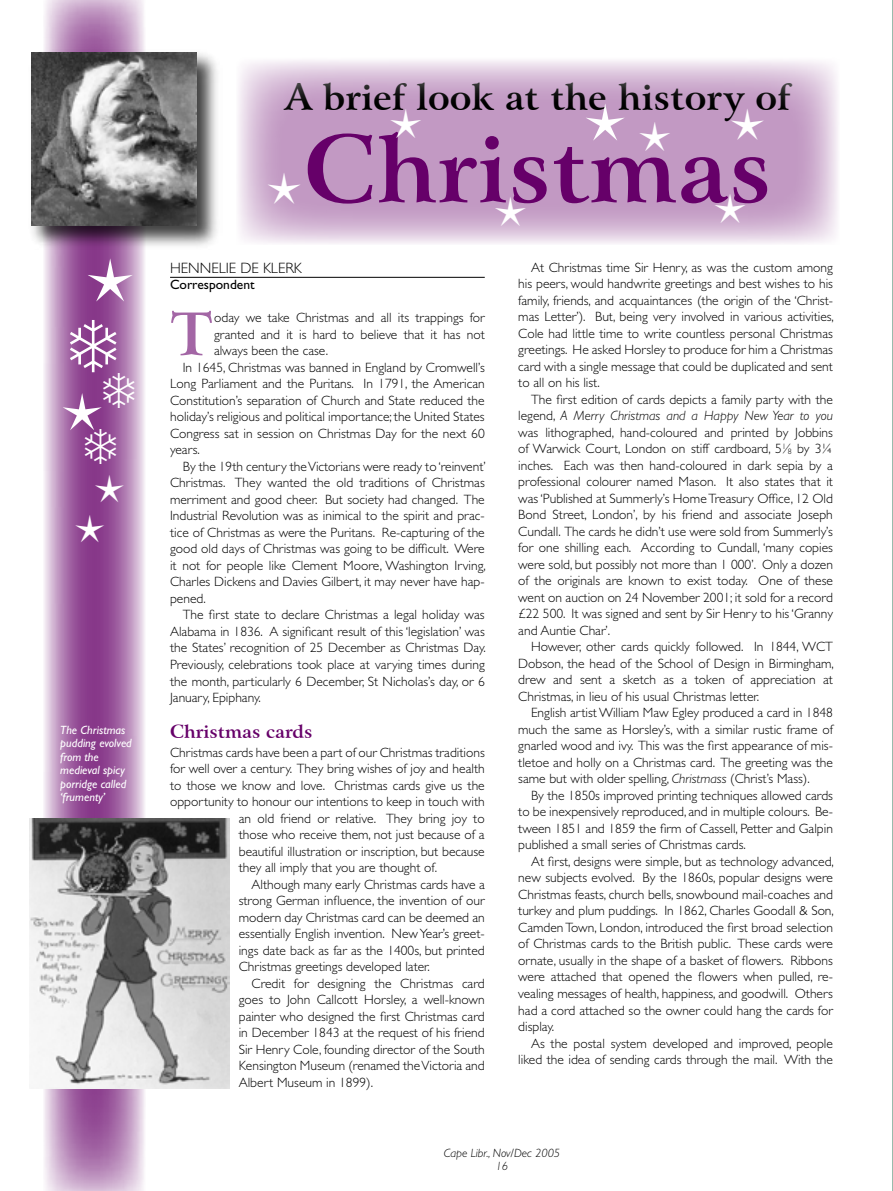
<style>
.page{position:relative;width:893px;height:1191px;background:#fff}
.page>*{position:absolute;margin:0;border:0;box-sizing:border-box;transform-origin:0 0}
.t1{font:700 93px "Arrus BT";color:#660069}
.bd-flush{font:700 58.8px "Arrus BT";color:#a366a5}
.t2{font:700 36px "Arrus BT";color:#000}
.crhead{font:700 18px "Arrus BT";color:#660069}
.name{font:300 15px "Gill Sans";color:#000}
.bd-indent{font:300 13.5px/16.5px "Gill Sans";color:#000;text-align:justify}
.bd-flush-2{font:300 13.5px/16.5px "Gill Sans";color:#000;text-align:justify}
.name1{font:13.5px "Gill Sans";color:#000}
.captions{font:italic 12px/13.5px "Gill Sans";color:#fff}
.t3{font:italic 300 12px "Gill Sans";color:#000}
.s1{font-style:italic}
.s2{font-size:7.8px}
</style>
<div class="page">
<svg style="left:43px;top:0;width:102px;height:1191px;background:#b788b8"></svg>
<hr style="left:170px;top:277px;width:315px;height:1px;background:#000">
<svg style="left:892px;top:0;width:1px;height:1191px"></svg>
<img style="left:30px;top:819px;width:200px;height:270px">
<svg style="left:238px;top:60px;width:600px;height:184px;background:#ceaecf"></svg>
<div style="left:28px;top:49px;width:194px;height:201px;background:#000;opacity:.75"></div>
<img style="left:31px;top:52px;width:165px;height:173px">
<svg style="left:63px;top:319px;width:72px;height:145px;background:#9a589c"></svg>
<svg style="left:88px;top:258px;width:45px;height:43px;background:#99579b"></svg>
<svg style="left:95px;top:474px;width:29px;height:27px"></svg>
<svg style="left:76px;top:514px;width:28px;height:28px"></svg>
<svg style="left:390px;top:108px;width:31px;height:30px"></svg>
<svg style="left:586px;top:103px;width:39px;height:38px"></svg>
<svg style="left:731px;top:108px;width:33px;height:32px"></svg>
<svg style="left:268px;top:172px;width:33px;height:32px"></svg>
<svg style="left:639px;top:121px;width:31px;height:30px"></svg>
<svg style="left:495px;top:196px;width:31px;height:30px"></svg>
<svg style="left:715px;top:193px;width:31px;height:30px"></svg>
<p class="captions" style="left:60px;top:723px;width:73px">The Christmas pudding evolved from the medieval spicy porridge called ‘frumenty’</p>
<h3 class="t2" style="left:285px;top:75px;width:507px">A brief look at the history of</h3>
<h1 class="t1" style="left:304px;top:112px;width:469px">Christmas</h1>
<p class="name" style="left:170px;top:259px;width:133px">HENNELIE DE KLERK</p>
<p class="name1" style="left:170px;top:277px;width:86px">Correspondent</p>
<p class="bd-flush" style="left:170px;top:298px;width:44px">T</p>
<p class="bd-flush-2" style="left:214px;top:310px;width:272px">oday we take Christmas and all its trappings for granted and it is hard to believe that it has not always been the case.</p>
<p class="bd-indent" style="left:170px;top:359px;width:316px;text-indent:13px">In 1645, Christmas was banned in England by Cromwell’s Long Parliament and the Puritans. In 1791, the American Constitution’s separation of Church and State reduced the holiday’s religious and political importance; the United States Congress sat in session on Christmas Day for the next 60 years.</p>
<p class="bd-indent" style="left:170px;top:458px;width:317px;text-indent:13px">By the 19th century the Victorians were ready to ‘reinvent’ Christmas. They wanted the old traditions of Christmas merriment and good cheer. But society had changed. The Industrial Revolution was as inimical to the spirit and prac&shy;tice of Christmas as were the Puritans. Re-capturing of the good old days of Christmas was going to be difficult. Were it not for people like Clement Moore, Washington Irving, Charles Dickens and Davies Gilbert, it may never have hap&shy;pened.</p>
<p class="bd-indent" style="left:170px;top:607px;width:317px;text-indent:13px">The first state to declare Christmas a legal holiday was Alabama in 1836. A significant result of this ‘legislation’ was the States’ recognition of 25 December as Christmas Day.<br>Previously, celebrations took place at varying times during the month, particularly 6 December, St Nicholas’s day, or 6<br>January, Epiphany.</p>
<p class="crhead" style="left:170px;top:720px;width:144px">Christmas cards</p>
<p class="bd-flush-2" style="left:170px;top:744px;width:316px">Christmas cards have been a part of our Christmas traditions</p>
<p class="bd-flush-2" style="left:170px;top:760px;width:316px">for well over a century. They bring wishes of joy and health</p>
<p class="bd-flush-2" style="left:170px;top:777px;width:316px">to those we know and love. Christmas cards give us the</p>
<p class="bd-flush-2" style="left:170px;top:793px;width:316px">opportunity to honour our intentions to keep in touch with</p>
<p class="bd-flush-2" style="left:239px;top:810px;width:247px">an old friend or relative. They bring joy to</p>
<p class="bd-flush-2" style="left:239px;top:826px;width:247px">those who receive them, not just because of a</p>
<p class="bd-flush-2" style="left:239px;top:843px;width:247px">beautiful illustration or inscription, but because</p>
<p class="bd-flush-2" style="left:239px;top:859px;width:200px">they all imply that you are thought of.</p>
<p class="bd-indent" style="left:239px;top:876px;width:247px;text-indent:13px">Although many early Christmas cards have a strong German influence, the invention of our modern day Christmas card can be deemed an essentially English invention. New Year’s greet&shy;ings date back as far as the 1400s, but printed Christmas greetings developed later.</p>
<p class="bd-indent" style="left:239px;top:975px;width:247px;text-indent:13px">Credit for designing the Christmas card goes to John Callcott Horsley, a well-known painter who designed the first Christmas card in December 1843 at the request of his friend Sir Henry Cole, founding director of the South Kensington Museum (renamed the Victoria and Albert Museum in 1899).</p>
<p class="bd-indent" style="left:518px;top:259px;width:317px;text-indent:13px">At Christmas time Sir Henry, as was the custom among his peers, would handwrite greetings and best wishes to his family, friends, and acquaintances (the origin of the ‘Christ&shy;mas Letter’). But, being very involved in various activities, Cole had little time to write countless personal Christmas greetings. He asked Horsley to produce for him a Christmas card with a single message that could be duplicated and sent to all on his list.</p>
<p class="bd-indent" style="left:518px;top:391px;width:316px;text-indent:13px">The first edition of cards depicts a family party with the legend, <span class="s1">A Merry Christmas and a Happy New Year to you </span>was lithographed, hand-coloured and printed by Jobbins of Warwick Court, London on stiff cardboard, 5<sup>1</sup>⁄<span class="s2">8</span> by 3¼ inches. Each was then hand-coloured in dark sepia by a professional colourer named Mason. It also states that it was ‘Published at Summerly’s Home Treasury Office, 12 Old Bond Street, London’, by his friend and associate Joseph Cundall. The cards he didn’t use were sold from Summerly’s for one shilling each. According to Cundall, ‘many copies were sold, but possibly not more than 1 000’. Only a dozen of the originals are known to exist today. One of these went on auction on 24 November 2001; it sold for a record £22 500. It was signed and sent by Sir Henry to his ‘Granny and Auntie Char’.</p>
<p class="bd-indent" style="left:518px;top:639px;width:317px;text-indent:13px">However, other cards quickly followed. In 1844, WCT Dobson, the head of the School of Design in Birmingham, drew and sent a sketch as a token of appreciation at Christmas, in lieu of his usual Christmas letter.</p>
<p class="bd-indent" style="left:518px;top:705px;width:316px;text-indent:13px">English artist William Maw Egley produced a card in 1848 much the same as Horsley’s, with a similar rustic frame of gnarled wood and ivy. This was the first appearance of mis&shy;tletoe and holly on a Christmas card. The greeting was the same but with older spelling, <span class="s1">Christmass</span> (Christ’s Mass).</p>
<p class="bd-indent" style="left:518px;top:787px;width:316px;text-indent:13px">By the 1850s improved printing techniques allowed cards to be inexpensively reproduced, and in multiple colours. Be&shy;tween 1851 and 1859 the firm of Cassell, Petter and Galpin published a small series of Christmas cards.</p>
<p class="bd-indent" style="left:518px;top:853px;width:317px;text-indent:13px">At first, designs were simple, but as technology advanced, new subjects evolved. By the 1860s, popular designs were Christmas feasts, church bells, snowbound mail-coaches and turkey and plum puddings. In 1862, Charles Goodall &amp; Son, Camden Town, London, introduced the first broad selection of Christmas cards to the British public. These cards were ornate, usually in the shape of a basket of flowers. Ribbons were attached that opened the flowers when pulled, re&shy;vealing messages of health, happiness, and goodwill. Others had a cord attached so the owner could hang the cards for display.</p>
<p class="bd-indent" style="left:518px;top:1035px;width:316px;text-align:right">As the postal system developed and improved, people liked the idea of sending cards through the mail. With the</p>
<p class="t3" style="left:444px;top:1145px;width:118px">Cape Libr., Nov/Dec 2005</p>
<p class="t3" style="left:496px;top:1159px;width:14px">16</p>
</div>
